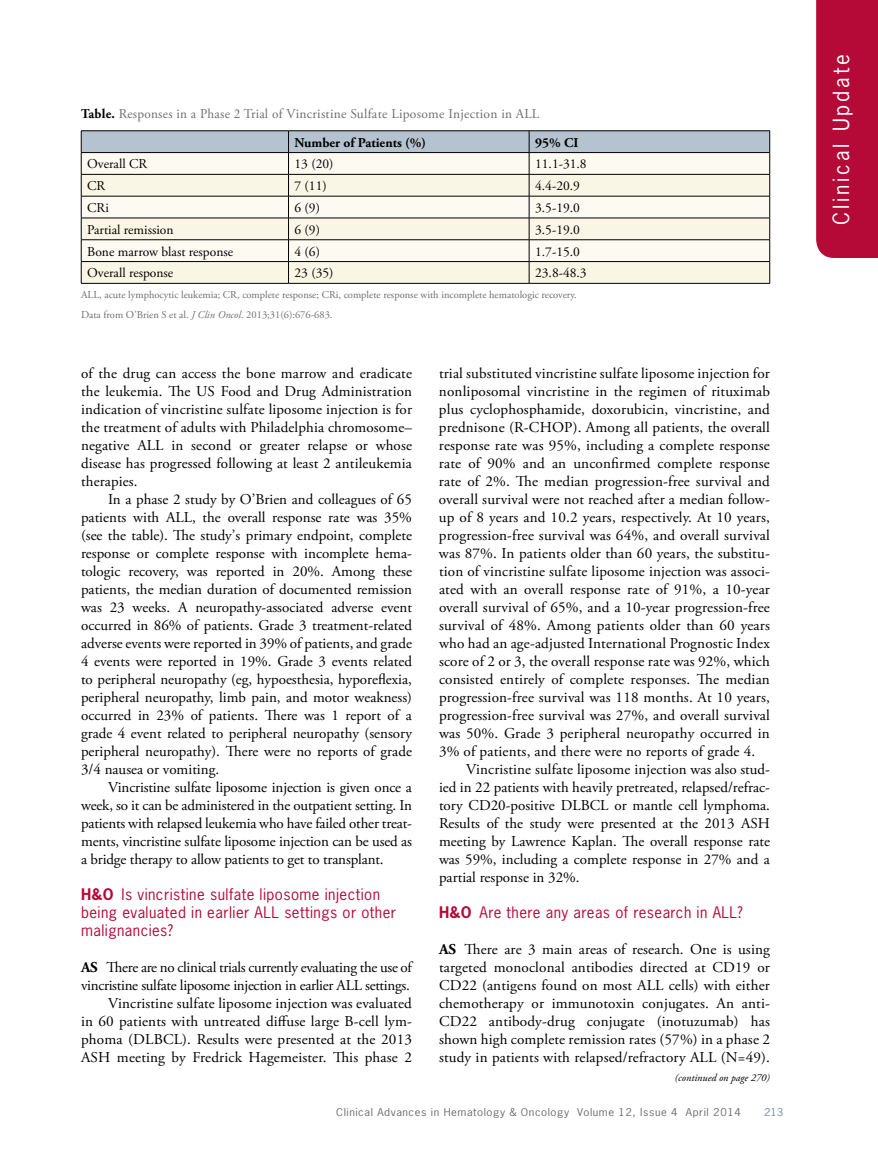
<style>
.page{position:relative;width:878px;height:1175px;background:#fff}
.page>*{position:absolute;margin:0;border:0;box-sizing:border-box;transform-origin:0 0}
.t1{font:21px "News Gothic Std";letter-spacing:.14em;color:#fff}
.t2{font:15px/18px "Adobe Garamond Pro";letter-spacing:.01em;color:#000;text-align:justify}
.t3{font:15px/18px "News Gothic Std";letter-spacing:.03em;color:#b50938}
.t4{font:13.5px "Adobe Garamond Pro";color:#000}
.t5{font:13.5px/28.7px "Adobe Garamond Pro";letter-spacing:.02em;color:#6d6e71}
.t6{font:700 13.5px "Adobe Garamond Pro";color:#000}
.t7{font:10.5px/20.2px "Adobe Garamond Pro";color:#6d6e71}
.t8{font:italic 10.5px "Adobe Garamond Pro";color:#000}
.t9{font:10.2px "News Gothic Std";letter-spacing:.05em;color:#6d6e71;scale:1.11 1}
.t10{font:10.2px "News Gothic Std";color:#738ba5;scale:1.11 1}
.s1{font-weight:700;color:#000}
.s2{font-style:italic}
.s3{font-weight:700}
</style>
<div class="page">
<div style="left:816px;top:0;width:62px;height:258px;background:#b50938"></div>
<hr style="left:81px;top:130px;width:207px;height:1px;background:#000">
<hr style="left:288px;top:130px;width:241px;height:1px;background:#000">
<hr style="left:529px;top:130px;width:241px;height:1px;background:#000">
<svg style="left:81px;top:131px;width:689px;height:152px"></svg>
<hr style="left:81px;top:283px;width:207px;height:1px;background:#000">
<hr style="left:288px;top:283px;width:241px;height:1px;background:#000">
<hr style="left:529px;top:283px;width:241px;height:1px;background:#000">
<p class="t5" style="left:294px;top:100px;width:246px;text-indent:-213px"><span class="s1">Table.</span> Responses in a Phase 2 Trial of Vincristine Sulfate Liposome Injection in ALL<br><span class="s1">Number of Patients (%)</span></p>
<p class="t6" style="left:535px;top:134px;width:45px">95% CI</p>
<p class="t4" style="left:87px;top:156px;width:61px">Overall CR</p>
<p class="t4" style="left:294px;top:156px;width:41px">13 (20)</p>
<p class="t4" style="left:535px;top:156px;width:53px">11.1-31.8</p>
<p class="t4" style="left:87px;top:178px;width:20px">CR</p>
<p class="t4" style="left:294px;top:178px;width:34px">7 (11)</p>
<p class="t4" style="left:535px;top:178px;width:46px">4.4-20.9</p>
<p class="t4" style="left:87px;top:199px;width:23px">CRi</p>
<p class="t4" style="left:294px;top:199px;width:27px">6 (9)</p>
<p class="t4" style="left:535px;top:199px;width:46px">3.5-19.0</p>
<p class="t4" style="left:87px;top:221px;width:88px">Partial remission</p>
<p class="t4" style="left:294px;top:221px;width:27px">6 (9)</p>
<p class="t4" style="left:535px;top:221px;width:46px">3.5-19.0</p>
<p class="t4" style="left:87px;top:243px;width:147px">Bone marrow blast response</p>
<p class="t4" style="left:294px;top:243px;width:27px">4 (6)</p>
<p class="t4" style="left:535px;top:243px;width:46px">1.7-15.0</p>
<p class="t4" style="left:87px;top:265px;width:88px">Overall response</p>
<p class="t4" style="left:294px;top:265px;width:41px">23 (35)</p>
<p class="t4" style="left:535px;top:265px;width:53px">23.8-48.3</p>
<p class="t7" style="left:81px;top:285px;width:497px">ALL, acute lymphocytic leukemia; CR, complete response; CRi, complete response with incomplete hematologic recovery.<br>Data from O'Brien S et al. <span class="s2">J Clin Oncol</span>. 2013;31(6):676-683.</p>
<p class="t2" style="left:81px;top:365px;width:332px">of the drug can access the bone marrow and eradicate the leukemia. The US Food and Drug Administration indication of vincristine sulfate liposome injection is for the treatment of adults with Philadelphia chromosome– negative ALL in second or greater relapse or whose disease has progressed following at least 2 antileukemia therapies.</p>
<p class="t2" style="left:81px;top:491px;width:332px;text-indent:27px">In a phase 2 study by O’Brien and colleagues of 65 patients with ALL, the overall response rate was 35% (see the table). The study’s primary endpoint, complete response or complete response with incomplete hema&shy;tologic recovery, was reported in 20%. Among these patients, the median duration of documented remission was 23 weeks. A neuropathy-associated adverse event occurred in 86% of patients. Grade 3 treatment-related adverse events were reported in 39% of patients, and grade 4 events were reported in 19%. Grade 3 events related to peripheral neuropathy (eg, hypoesthesia, hyporeflexia, peripheral neuropathy, limb pain, and motor weakness) occurred in 23% of patients. There was 1 report of a grade 4 event related to peripheral neuropathy (sensory peripheral neuropathy). There were no reports of grade 3/4 nausea or vomiting.</p>
<p class="t2" style="left:81px;top:779px;width:332px;text-indent:27px">Vincristine sulfate liposome injection is given once a week, so it can be administered in the outpatient setting. In patients with relapsed leukemia who have failed other treat&shy;ments, vincristine sulfate liposome injection can be used as a bridge therapy to allow patients to get to transplant.</p>
<p class="t3" style="left:81px;top:885px;width:316px"><span class="s3">H&amp;O</span> Is vincristine sulfate liposome injection being evaluated in earlier ALL settings or other malignancies?</p>
<p class="t2" style="left:81px;top:959px;width:332px;text-align:right"><span class="s3">AS</span> There are no clinical trials currently evaluating the use of vincristine sulfate liposome injection in earlier ALL settings.<br>Vincristine sulfate liposome injection was evaluated<br>in 60 patients with untreated diffuse large B-cell lym&shy;phoma (DLBCL). Results were presented at the 2013<br>ASH meeting by Fredrick Hagemeister. This phase 2</p>
<p class="t2" style="left:439px;top:365px;width:332px">trial substituted vincristine sulfate liposome injection for</p>
<p class="t2" style="left:439px;top:383px;width:332px">nonliposomal vincristine in the regimen of rituximab</p>
<p class="t2" style="left:439px;top:401px;width:332px">plus cyclophosphamide, doxorubicin, vincristine, and</p>
<p class="t2" style="left:439px;top:419px;width:332px">prednisone (R-CHOP). Among all patients, the overall</p>
<p class="t2" style="left:439px;top:437px;width:332px">response rate was 95%, including a complete response</p>
<p class="t2" style="left:439px;top:455px;width:332px">rate of 90% and an unconfirmed complete response</p>
<p class="t2" style="left:439px;top:473px;width:332px">rate of 2%. The median progression-free survival and</p>
<p class="t2" style="left:439px;top:491px;width:332px">overall survival were not reached after a median follow-</p>
<p class="t2" style="left:439px;top:509px;width:332px">up of 8 years and 10.2 years, respectively. At 10 years,</p>
<p class="t2" style="left:439px;top:527px;width:332px">progression-free survival was 64%, and overall survival</p>
<p class="t2" style="left:439px;top:545px;width:332px">was 87%. In patients older than 60 years, the substitu-</p>
<p class="t2" style="left:439px;top:563px;width:332px">tion of vincristine sulfate liposome injection was associ-</p>
<p class="t2" style="left:439px;top:581px;width:332px">ated with an overall response rate of 91%, a 10-year</p>
<p class="t2" style="left:439px;top:599px;width:332px">overall survival of 65%, and a 10-year progression-free</p>
<p class="t2" style="left:439px;top:617px;width:332px">survival of 48%. Among patients older than 60 years</p>
<p class="t2" style="left:439px;top:635px;width:332px">who had an age-adjusted International Prognostic Index</p>
<p class="t2" style="left:439px;top:653px;width:332px">score of 2 or 3, the overall response rate was 92%, which</p>
<p class="t2" style="left:439px;top:671px;width:332px">consisted entirely of complete responses. The median</p>
<p class="t2" style="left:439px;top:689px;width:332px">progression-free survival was 118 months. At 10 years,</p>
<p class="t2" style="left:439px;top:707px;width:332px">progression-free survival was 27%, and overall survival</p>
<p class="t2" style="left:439px;top:725px;width:332px">was 50%. Grade 3 peripheral neuropathy occurred in</p>
<p class="t2" style="left:439px;top:743px;width:318px">3% of patients, and there were no reports of grade 4.</p>
<p class="t2" style="left:466px;top:761px;width:305px">Vincristine sulfate liposome injection was also stud-</p>
<p class="t2" style="left:439px;top:779px;width:332px">ied in 22 patients with heavily pretreated, relapsed/refrac-</p>
<p class="t2" style="left:439px;top:797px;width:332px">tory CD20-positive DLBCL or mantle cell lymphoma.</p>
<p class="t2" style="left:439px;top:815px;width:332px">Results of the study were presented at the 2013 ASH</p>
<p class="t2" style="left:439px;top:833px;width:332px">meeting by Lawrence Kaplan. The overall response rate</p>
<p class="t2" style="left:439px;top:851px;width:332px">was 59%, including a complete response in 27% and a</p>
<p class="t2" style="left:439px;top:869px;width:142px">partial response in 32%.</p>
<p class="t3" style="left:439px;top:903px;width:305px"><span class="s3">H&amp;O</span> Are there any areas of research in ALL?</p>
<p class="t2" style="left:439px;top:941px;width:332px"><span class="s3">AS</span> There are 3 main areas of research. One is using targeted monoclonal antibodies directed at CD19 or CD22 (antigens found on most ALL cells) with either chemotherapy or immunotoxin conjugates. An anti-CD22 antibody-drug conjugate (inotuzumab) has shown high complete remission rates (57%) in a phase 2 study in patients with relapsed/refractory ALL (N=49).</p>
<p class="t8" style="left:675px;top:1071px;width:96px">(continued on page 270)</p>
<p class="t9" style="left:336px;top:1105px;width:366px">Clinical Advances in Hematology &amp; Oncology Volume 12, Issue 4 April 2014</p>
<p class="t10" style="left:764px;top:1105px;width:19px">213</p>
<h1 class="t1" style="left:827px;top:225px;width:173px;rotate:-90deg">Clinical Update</h1>
</div>
